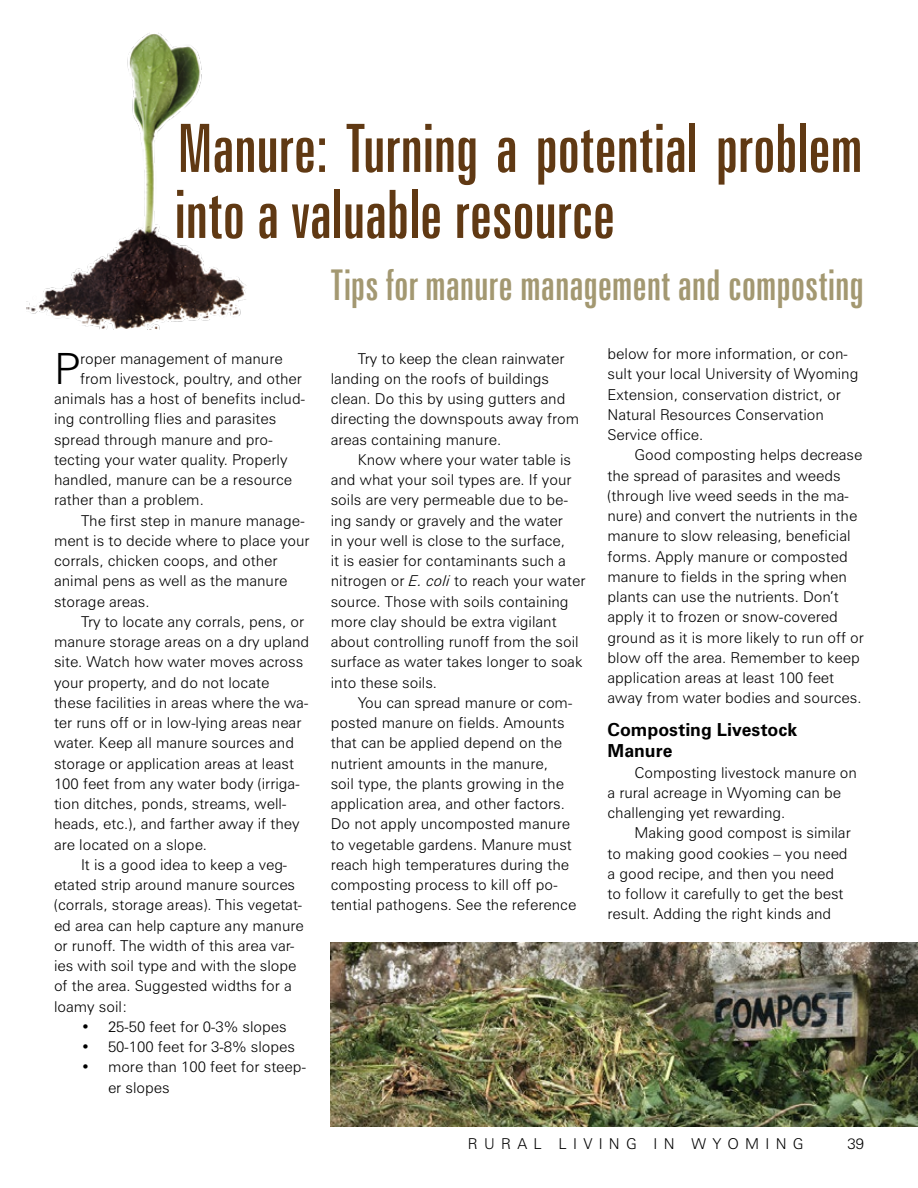
<style>
.page{position:relative;width:918px;height:1188px;background:#fff}
.page>*{position:absolute;margin:0;border:0;box-sizing:border-box;transform-origin:0 0}
.t1{font:extra-condensed 66.75px/66px "Zurich BT";letter-spacing:-.01em;color:#603913}
.t2{font:300 43.2px "Zurich BT";color:#000}
.t3{font:extra-condensed 42.45px "Zurich BT";letter-spacing:-.005em;color:#a39871}
.t4{font:700 18px/21.6px "Zurich BT";color:#000}
.t5{font:300 15px/20.2px "Zurich BT";color:#000}
.s1{font-style:italic}
</style>
<div class="page">
<img style="left:26px;top:33px;width:220px;height:296px">
<img style="left:331px;top:943px;width:587px;height:184px">
<h1 class="t1" style="left:174px;top:116px;width:690px">Manure: Turning a potential problem into a valuable resource</h1>
<h3 class="t3" style="left:331px;top:260px;width:535px">Tips for manure management and composting</h3>
<h2 class="t2" style="left:54px;top:342px;width:28px">P</h2>
<p class="t5" style="left:80px;top:348px;width:204px">roper management of manure</p>
<p class="t5" style="left:80px;top:368px;width:223px">from livestock, poultry, and other</p>
<p class="t5" style="left:54px;top:389px;width:253px">animals has a host of benefits includ-</p>
<p class="t5" style="left:54px;top:409px;width:224px">ing controlling flies and parasites</p>
<p class="t5" style="left:54px;top:429px;width:220px">spread through manure and pro-</p>
<p class="t5" style="left:54px;top:449px;width:235px">tecting your water quality. Properly</p>
<p class="t5" style="left:54px;top:470px;width:240px">handled, manure can be a resource</p>
<p class="t5" style="left:54px;top:490px;width:151px">rather than a problem.</p>
<p class="t5" style="left:81px;top:510px;width:225px">The first step in manure manage-</p>
<p class="t5" style="left:54px;top:530px;width:257px">ment is to decide where to place your</p>
<p class="t5" style="left:54px;top:551px;width:225px">corrals, chicken coops, and other</p>
<p class="t5" style="left:54px;top:571px;width:235px">animal pens as well as the manure</p>
<p class="t5" style="left:54px;top:591px;width:97px">storage areas.</p>
<p class="t5" style="left:81px;top:611px;width:225px">Try to locate any corrals, pens, or</p>
<p class="t5" style="left:54px;top:632px;width:257px">manure storage areas on a dry upland</p>
<p class="t5" style="left:54px;top:652px;width:251px">site. Watch how water moves across</p>
<p class="t5" style="left:54px;top:672px;width:217px">your property, and do not locate</p>
<p class="t5" style="left:54px;top:692px;width:256px">these facilities in areas where the wa-</p>
<p class="t5" style="left:54px;top:713px;width:249px">ter runs off or in low-lying areas near</p>
<p class="t5" style="left:54px;top:733px;width:242px">water. Keep all manure sources and</p>
<p class="t5" style="left:54px;top:753px;width:241px">storage or application areas at least</p>
<p class="t5" style="left:54px;top:773px;width:247px">100 feet from any water body (irriga-</p>
<p class="t5" style="left:54px;top:794px;width:234px">tion ditches, ponds, streams, well-</p>
<p class="t5" style="left:54px;top:814px;width:247px">heads, etc.), and farther away if they</p>
<p class="t5" style="left:54px;top:834px;width:155px">are located on a slope.</p>
<p class="t5" style="left:81px;top:854px;width:207px">It is a good idea to keep a veg-</p>
<p class="t5" style="left:54px;top:875px;width:243px">etated strip around manure sources</p>
<p class="t5" style="left:54px;top:895px;width:249px">(corrals, storage areas). This vegetat-</p>
<p class="t5" style="left:54px;top:915px;width:251px">ed area can help capture any manure</p>
<p class="t5" style="left:54px;top:935px;width:242px">or runoff. The width of this area var-</p>
<p class="t5" style="left:54px;top:956px;width:244px">ies with soil type and with the slope</p>
<p class="t5" style="left:54px;top:976px;width:239px">of the area. Suggested widths for a</p>
<p class="t5" style="left:54px;top:996px;width:75px">loamy soil:</p>
<p class="t5" style="left:81px;top:1016px;width:207px">• 25-50 feet for 0-3% slopes</p>
<p class="t5" style="left:81px;top:1037px;width:216px">• 50-100 feet for 3-8% slopes</p>
<p class="t5" style="left:108px;top:1057px;width:200px;text-indent:-27px">• more than 100 feet for steep&shy;er slopes</p>
<p class="t5" style="left:331px;top:348px;width:250px;text-indent:27px">Try to keep the clean rainwater landing on the roofs of buildings clean. Do this by using gutters and directing the downspouts away from areas containing manure.</p>
<p class="t5" style="left:331px;top:449px;width:256px;text-indent:27px">Know where your water table is and what your soil types are. If your soils are very permeable due to be&shy;ing sandy or gravely and the water<br>in your well is close to the surface,<br>it is easier for contaminants such a nitrogen or <span class="s1">E. coli</span> to reach your water source. Those with soils containing more clay should be extra vigilant about controlling runoff from the soil surface as water takes longer to soak into these soils.</p>
<p class="t5" style="left:331px;top:692px;width:247px;text-indent:27px">You can spread manure or com&shy;posted manure on fields. Amounts that can be applied depend on the nutrient amounts in the manure,<br>soil type, the plants growing in the application area, and other factors.<br>Do not apply uncomposted manure to vegetable gardens. Manure must reach high temperatures during the composting process to kill off po&shy;tential pathogens. See the reference</p>
<p class="t5" style="left:608px;top:344px;width:252px">below for more information, or con&shy;sult your local U niversity of Wyoming<br>Extension, conservation district, or<br>Natural Resources Conservation<br>Service office.</p>
<p class="t5" style="left:608px;top:445px;width:258px;text-indent:27px">Good composting helps decrease the spread of parasites and weeds (through live weed seeds in the ma&shy;nure) and convert the nutrients in the manure to slow releasing, beneficial forms. Apply manure or composted manure to fields in the spring when plants can use the nutrients. Don’t apply it to frozen or snow-covered ground as it is more likely to run off or blow off the area. Remember to keep application areas at least 100 feet away from water bodies and sources.</p>
<p class="t4" style="left:608px;top:718px;width:191px">Composting Livestock<br>Manure</p>
<p class="t5" style="left:608px;top:762px;width:251px;text-indent:27px">Composting livestock manure on a rural acreage in Wyoming can be challenging yet rewarding.</p>
<p class="t5" style="left:608px;top:823px;width:245px;text-indent:27px">Making good compost is similar to making good cookies – you need a good recipe, and then you need to follow it carefully to get the best result. Adding the right kinds and</p>
<p class="t5" style="left:468px;top:1134px;width:47px">r ura</p>
<p class="t5" style="left:534px;top:1134px;width:52px">l l ivin</p>
<p class="t5" style="left:626px;top:1134px;width:38px">g in</p>
<p class="t5" style="left:692px;top:1134px;width:16px">wy</p>
<p class="t5" style="left:727px;top:1134px;width:78px">omin g</p>
<p class="t5" style="left:847px;top:1134px;width:18px">39</p>
</div>
